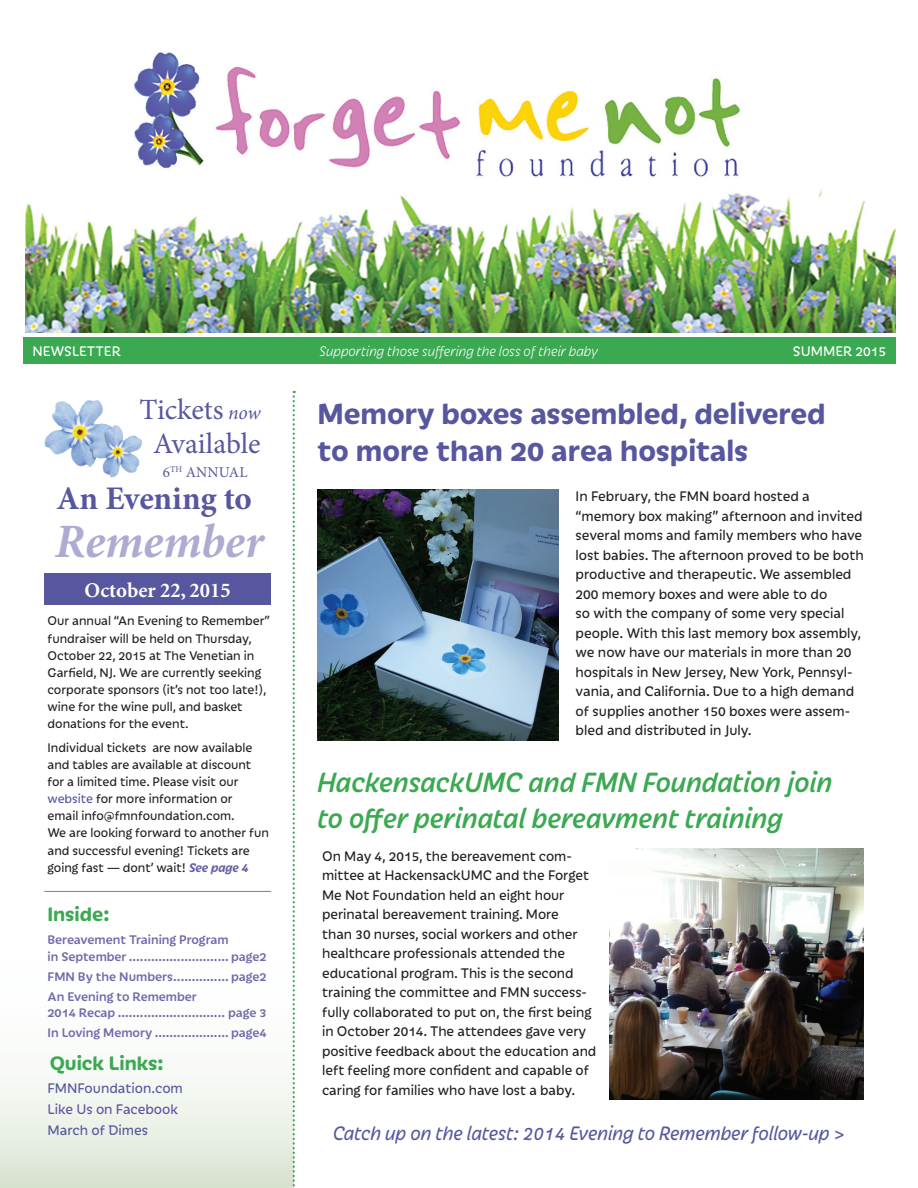
<style>
.page{position:relative;width:918px;height:1188px;background:#fff}
.page>*{position:absolute;margin:0;border:0;box-sizing:border-box;transform-origin:0 0}
.t1{font:italic 700 48px "Minion Pro";letter-spacing:-.005em;color:#adabd1}
.t2{font:700 33px "Minion Pro";letter-spacing:-.005em;color:#57579f}
.t3{font:700 31.5px/37.8px "Iskra";color:#57579f}
.t4{font:italic 500 30px/36px "Iskra";letter-spacing:.005em;color:#3ba951}
.t5{font:29.4px/34.5px "Minion Pro";letter-spacing:-.005em;color:#57579f;text-align:center}
.t6{font:italic 21px "Iskra";color:#57579f}
.t7{font:700 21px "Iskra";color:#3ba951}
.t8{font:700 21px "Minion";color:#fff}
.t9{font:15px/19.5px "Iskra";color:#231f20}
.t10{font:15px/21px "Iskra";color:#57579f}
.t11{font:italic 300 15px "Iskra";color:#fff}
.t12{font:15px "Iskra";color:#fff}
.t13{font:15px "Minion Pro";letter-spacing:.01em;color:#57579f}
.t14{font:13.5px/17.1px "Iskra";color:#231f20}
.t15{font:500 13.5px/20px "Iskra";color:#716bab}
.s1{font-style:italic;font-size:19.8px}
.s2{color:#57579f}
.s3{font-weight:700;font-style:italic;color:#6661a4}
</style>
<div class="page">
<svg style="left:1px;top:869px;width:292px;height:319px"></svg>
<img style="left:26px;top:52px;width:870px;height:281px">
<div style="left:23px;top:338px;width:873px;height:26px;background:#3ba951"></div>
<img style="left:44px;top:400px;width:98px;height:78px">
<div style="left:44px;top:573px;width:227px;height:32px;background:#57579f"></div>
<svg style="left:293px;top:391px;width:2px;height:797px"></svg>
<hr style="left:44px;top:891px;width:227px;height:1px;background:#3ba951">
<img style="left:318px;top:489px;width:240px;height:251px">
<img style="left:609px;top:849px;width:255px;height:250px">
<p class="t12" style="left:32px;top:341px;width:90px">NEWSLETTER</p>
<p class="t11" style="left:319px;top:342px;width:280px">Supporting those suffering the loss of their baby</p>
<p class="t12" style="left:793px;top:341px;width:95px">SUMMER 2015</p>
<h3 class="t5" style="left:139px;top:392px;width:123px">Tickets <span class="s1">now<br></span>Available</h3>
<p class="t13" style="left:163px;top:462px;width:86px">6<sup>TH</sup> ANNUAL</p>
<h2 class="t2" style="left:57px;top:475px;width:197px">An Evening to</h2>
<h1 class="t1" style="left:55px;top:507px;width:210px">Remember</h1>
<h3 class="t8" style="left:85px;top:579px;width:148px">October 22, 2015</h3>
<p class="t14" style="left:48px;top:612px;width:224px">Our annual “An Evening to Remember” fundraiser will be held on Thursday, October 22, 2015 at The Venetian in Garfield, NJ. We are currently seeking corporate sponsors (it’s not too late!), wine for the wine pull, and basket donations for the event.</p>
<p class="t14" style="left:48px;top:738px;width:223px">Individual tickets are now available and tables are available at discount for a limited time. Please visit our <span class="s2">website</span> for more information or<br>email info@fmnfoundation.com.<br>We are looking forward to another fun and successful evening! Tickets are going fast — dont’ wait! <span class="s3">See page 4</span></p>
<h3 class="t7" style="left:48px;top:898px;width:63px">Inside:</h3>
<p class="t15" style="left:48px;top:931px;width:220px;line-height:16.5px">Bereavement Training Program<br>in September ........................... page2</p>
<p class="t15" style="left:48px;top:965px;width:220px">FMN By the Numbers............... page2<br>An Evening to Remember</p>
<p class="t15" style="left:48px;top:1002px;width:220px">2014 Recap ............................. page 3<br>In Loving Memory .................... page4</p>
<h3 class="t7" style="left:50px;top:1048px;width:115px">Quick Links:</h3>
<p class="t10" style="left:48px;top:1077px;width:137px">FMNFoundation.com<br>Like Us on Facebook<br>March of Dimes</p>
<h3 class="t3" style="left:318px;top:392px;width:510px">Memory boxes assembled, delivered to more than 20 area hospitals</h3>
<p class="t9" style="left:576px;top:486px;width:290px">In February, the FMN board hosted a “memory box making” afternoon and invited several moms and family members who have lost babies. The afternoon proved to be both productive and therapeutic. We assembled 200 memory boxes and were able to do<br>so with the company of some very special people. With this last memory box assembly, we now have our materials in more than 20 hospitals in New Jersey, New York, Pennsyl&shy;vania, and California. Due to a high demand of supplies another 150 boxes were assem&shy;bled and distributed in July.</p>
<h3 class="t4" style="left:318px;top:762px;width:516px">HackensackUMC and FMN Foundation join to offer perinatal bereavment training</h3>
<p class="t9" style="left:322px;top:845px;width:276px">On May 4, 2015, the bereavement com&shy;mittee at HackensackUMC and the Forget Me Not Foundation held an eight hour perinatal bereavement training. More<br>than 30 nurses, social workers and other healthcare professionals attended the educational program. This is the second training the committee and FMN success&shy;fully collaborated to put on, the first being in October 2014. The attendees gave very positive feedback about the education and left feeling more confident and capable of caring for families who have lost a baby.</p>
<h3 class="t6" style="left:333px;top:1119px;width:513px">Catch up on the latest: 2014 Evening to Remember follow-up &gt;</h3>
</div>
